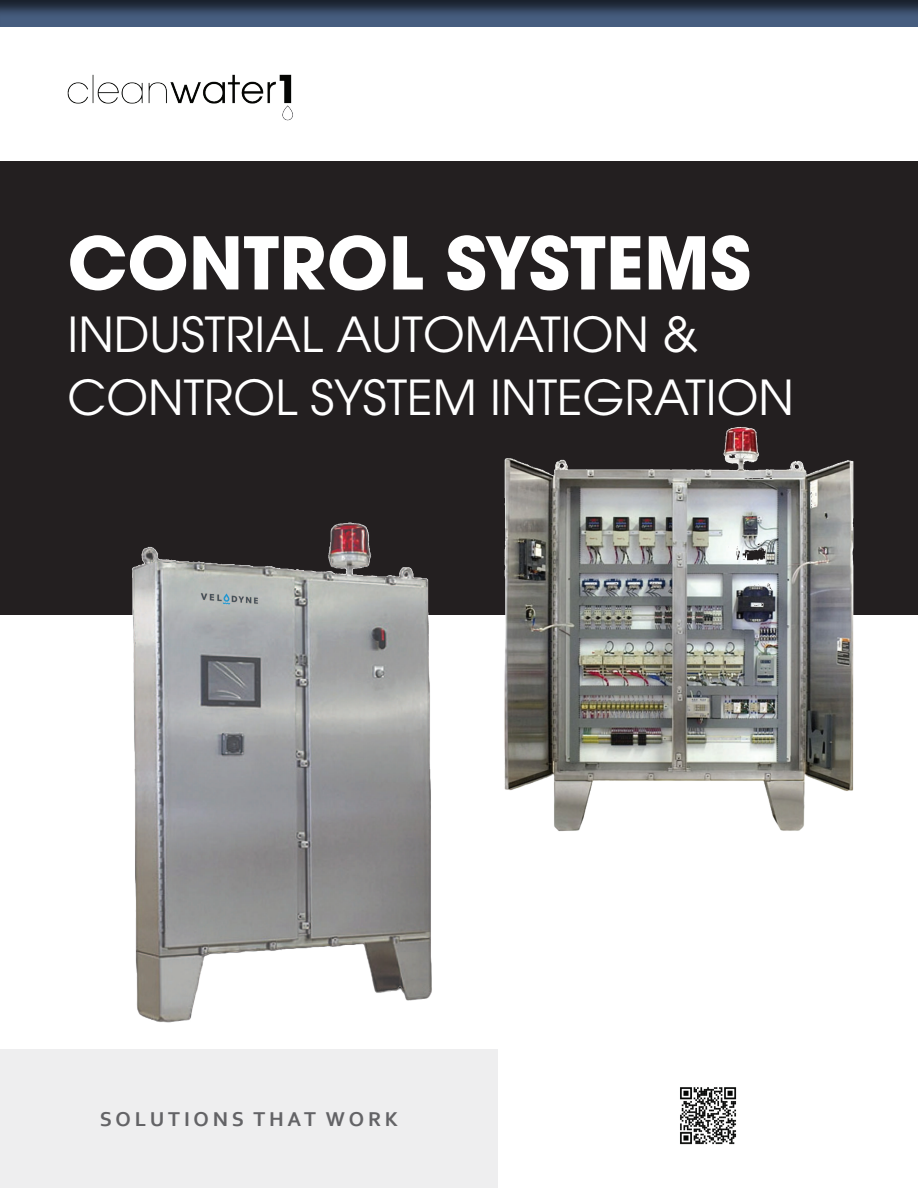
<style>
.page{position:relative;width:918px;height:1188px;background:#fff}
.page>*{position:absolute;margin:0;border:0;box-sizing:border-box;transform-origin:0 0}
.t1{font:700 72px "ITC Avant Garde Pro";color:#fff}
.t2{font:48px/63px "ITC Avant Garde Pro";color:#fff}
.t3{font:700 21px "Corbel";letter-spacing:.18em;color:#636366}
</style>
<div class="page">
<div style="left:0;top:1049px;width:498px;height:139px;background:#eeeeef"></div>
<img style="left:680px;top:1087px;width:57px;height:58px">
<div style="left:0;top:161px;width:918px;height:454px;background:#231f20"></div>
<img style="left:504px;top:427px;width:350px;height:404px">
<div style="left:0;top:0;width:918px;height:29px;background:#231f20;opacity:.75"></div>
<img style="left:67px;top:74px;width:226px;height:47px">
<img style="left:132px;top:522px;width:300px;height:501px">
<h1 class="t1" style="left:68px;top:215px;width:685px">CONTROL SYSTEMS</h1>
<p class="t2" style="left:68px;top:303px;width:728px">INDUSTRIAL AUTOMATION &amp;<br>CONTROL SYSTEM INTEGRATION</p>
<p class="t3" style="left:100px;top:1106px;width:300px">SOLUTIONS THAT WORK</p>
</div>
